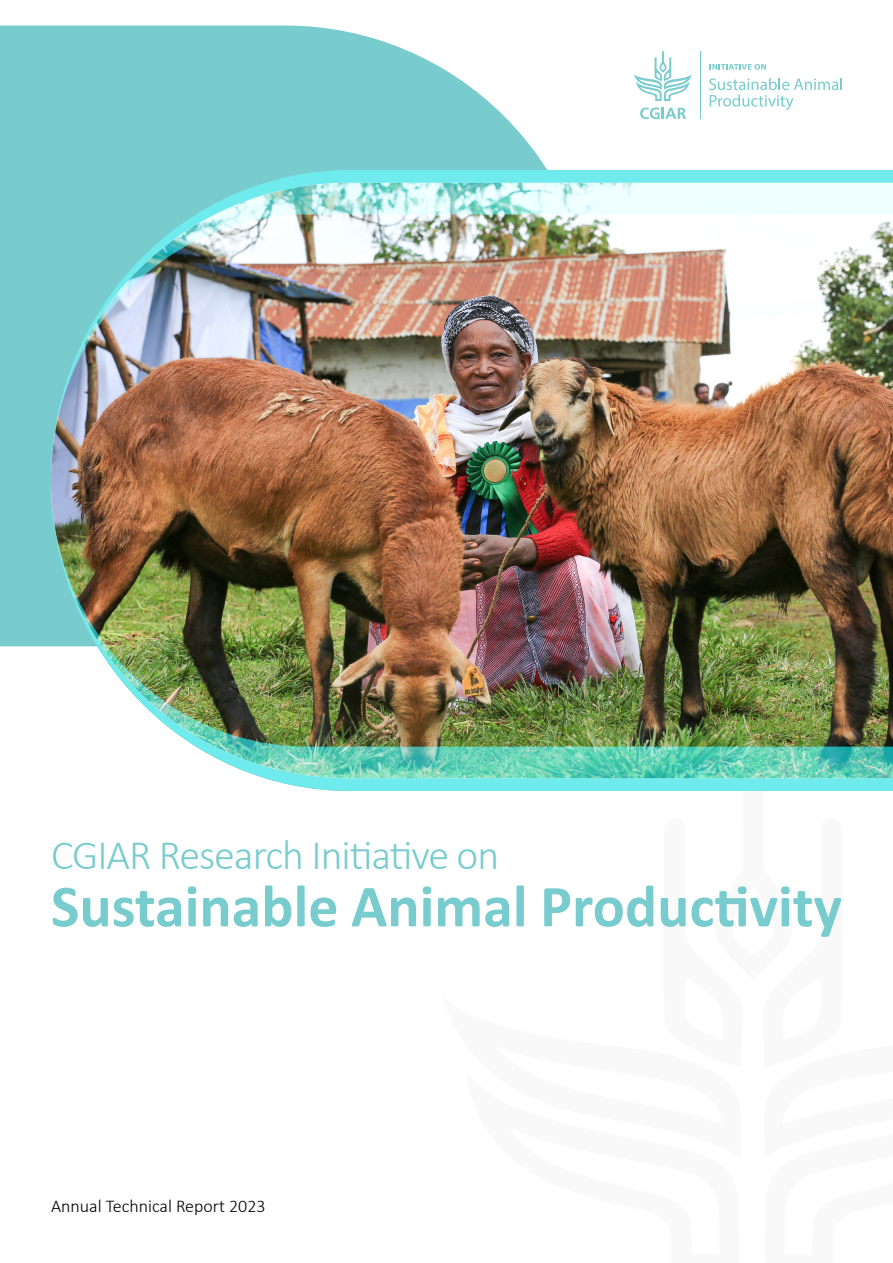
<style>
.page{position:relative;width:893px;height:1263px;background:#fff}
.page>*{position:absolute;margin:0;border:0;box-sizing:border-box;transform-origin:0 0}
.Cover_Header__large{font:700 60px "Calibri";color:#78ccce}
.Cover_Header__small{font:300 42px "Calibri";letter-spacing:-.025em;color:#78ccce}
.Cover__footer{font:300 18px "Calibri";color:#000}
</style>
<div class="page">
<svg style="left:0;top:26px;width:547px;height:620px;background:#86d1d3"></svg>
<img style="left:51px;top:170px;width:842px;height:621px">
<svg style="left:634px;top:51px;width:58px;height:50px"></svg>
<svg style="left:640px;top:108px;width:46px;height:11px"></svg>
<hr style="left:701px;top:51px;width:1px;height:68px;background:#78ccce">
<svg style="left:710px;top:64px;width:56px;height:6px"></svg>
<svg style="left:709px;top:78px;width:133px;height:32px"></svg>
<p class="Cover_Header__small" style="left:51px;top:829px;width:450px">CGIAR Research Initiative on</p>
<p class="Cover_Header__large" style="left:51px;top:864px;width:792px">Sustainable Animal Productivity</p>
<p class="Cover__footer" style="left:51px;top:1194px;width:216px">Annual Technical Report 2023</p>
</div>
